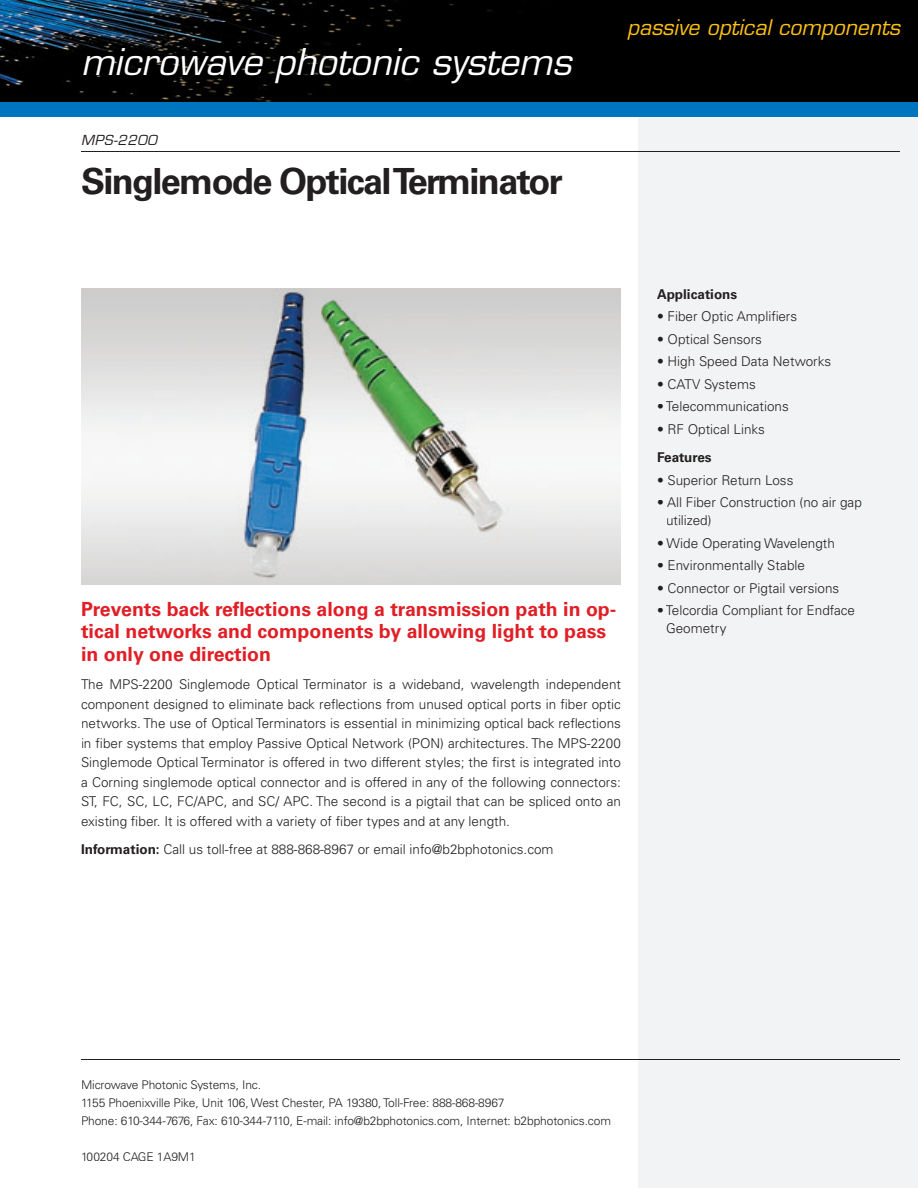
<style>
.page{position:relative;width:918px;height:1188px;background:#fff}
.page>*{position:absolute;margin:0;border:0;box-sizing:border-box;transform-origin:0 0}
.t1{font:700 36px "Univers LT Std";letter-spacing:-.045em;color:#231f20}
.t2{font:italic 36px "Eurostile LT Std";color:#fff}
.t3{font:italic 21px "Eurostile LT Std";color:#fec210}
.t4{font:700 19.5px/22.5px "Univers LT Std";color:#e11e25}
.t5{font:300 13.5px/19.5px "Univers LT Std";color:#231f20}
.t6{font:700 13.5px "Univers LT Std";color:#231f20}
.t7{font:italic 13.5px "Eurostile LT Std";letter-spacing:.05em;color:#231f20}
.t8{font:300 12px/18px "Univers LT Std";letter-spacing:-.01em;color:#231f20}
.s1{font-weight:700}
</style>
<div class="page">
<div style="left:639px;top:54px;width:279px;height:1134px;background:#f2f3f4"></div>
<img style="left:0;top:0;width:918px;height:102px">
<div style="left:0;top:102px;width:918px;height:14px;background:#0075bf"></div>
<hr style="left:81px;top:151px;width:558px;height:1px;background:#231f20">
<hr style="left:639px;top:151px;width:261px;height:1px;background:#231f20">
<img style="left:81px;top:289px;width:540px;height:296px">
<hr style="left:81px;top:1059px;width:558px;height:1px;background:#231f20">
<hr style="left:639px;top:1059px;width:261px;height:1px;background:#231f20">
<h1 class="t2" style="left:81px;top:40px;width:492px">microwave photonic systems</h1>
<p class="t7" style="left:81px;top:131px;width:77px">MPS-2200</p>
<h1 class="t1" style="left:81px;top:160px;width:483px">Singlemode Optical Terminator</h1>
<h2 class="t3" style="left:627px;top:14px;width:275px">passive optical components</h2>
<h3 class="t4" style="left:81px;top:598px;width:537px">Prevents back reflections along a transmission path in op&shy;tical networks and components by allowing light to pass in only one direction</h3>
<p class="t5" style="left:81px;top:675px;width:542px;text-align:justify">The MPS-2200 Singlemode Optical Terminator is a wideband, wavelength independent component designed to eliminate back reflections from unused optical ports in fiber optic networks. The use of Optical Terminators is essential in minimizing optical back reflections in fiber systems that employ Passive Optical Network (PON) architectures. The MPS-2200<br>Singlemode Optical Terminator is offered in two different styles; the first is integrated into a Corning singlemode optical connector and is offered in any of the following connectors:<br>ST, FC, SC, LC, FC/APC, and SC/ APC. The second is a pigtail that can be spliced onto an existing fiber. It is offered with a variety of fiber types and at any length.</p>
<p class="t5" style="left:81px;top:840px;width:474px"><span class="s1">Information:</span> Call us toll-free at 888-868-8967 or email info@b2bphotonics.com</p>
<p class="t6" style="left:657px;top:286px;width:82px">Applications</p>
<p class="t5" style="left:657px;top:307px;width:142px">• Fiber Optic Amplifiers</p>
<p class="t5" style="left:657px;top:329px;width:107px">• Optical Sensors</p>
<p class="t5" style="left:657px;top:352px;width:176px">• High Speed Data Networks</p>
<p class="t5" style="left:657px;top:374px;width:100px">• CATV Systems</p>
<p class="t5" style="left:657px;top:397px;width:133px">• Telecommunications</p>
<p class="t5" style="left:657px;top:419px;width:110px">• RF Optical Links</p>
<p class="t6" style="left:657px;top:450px;width:56px">Features</p>
<p class="t5" style="left:657px;top:470px;width:138px">• Superior Return Loss</p>
<p class="t5" style="left:666px;top:494px;width:197px;line-height:18px;text-indent:-9px">• All Fiber Construction (no air gap utilized)</p>
<p class="t5" style="left:657px;top:533px;width:179px">• Wide Operating Wavelength</p>
<p class="t5" style="left:657px;top:556px;width:150px">• Environmentally Stable</p>
<p class="t5" style="left:657px;top:578px;width:184px">• Connector or Pigtail versions</p>
<p class="t5" style="left:666px;top:602px;width:191px;line-height:18px;text-indent:-9px">• Telcordia Compliant for Endface<br>Geometry</p>
<p class="t8" style="left:81px;top:1075px;width:532px">Microwave Photonic Systems, Inc.<br>1155 Phoenixville Pike, Unit 106, West Chester, PA 19380, Toll-Free: 888-868-8967<br>Phone: 610-344-7676, Fax: 610-344-7110, E-mail: info@b2bphotonics.com, Internet: b2bphotonics.com</p>
<p class="t8" style="left:81px;top:1147px;width:116px">100204 CAGE 1A9M1</p>
</div>
